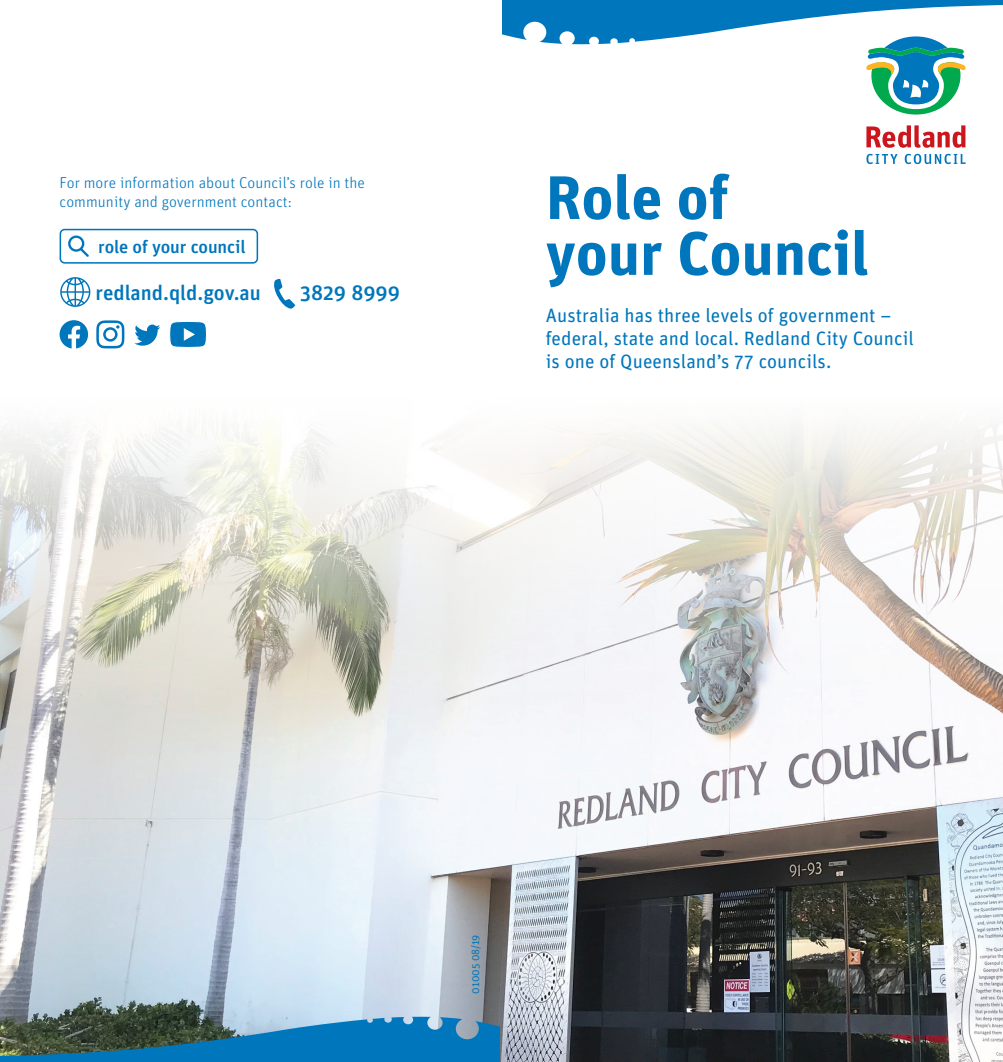
<style>
.page{position:relative;width:1003px;height:1062px;background:#fff}
.page>*{position:absolute;margin:0;border:0;box-sizing:border-box;transform-origin:0 0}
.t1{font:700 61.25px/55.8px "Unit Pro";letter-spacing:.005em;color:#0076bc}
.t2{font:500 21px "Unit Pro";color:#0076bc}
.t3{font:19.25px/23.1px "Unit Pro";letter-spacing:.005em;color:#0076bc}
.t4{font:500 18.03px "Unit Pro";letter-spacing:-.01em;color:#0076bc}
.t5{font:300 15.75px/19.2px "Unit Pro";letter-spacing:.005em;color:#0076bc}
.t6{font:10.5px "Unit Pro";color:#0076bc}
</style>
<div class="page">
<img style="left:0;top:426px;width:1002px;height:636px">
<svg style="left:866px;top:125px;width:99px;height:23px"></svg>
<svg style="left:866px;top:154px;width:31px;height:10px"></svg>
<svg style="left:904px;top:154px;width:61px;height:10px"></svg>
<div style="left:60px;top:229px;width:198px;height:35px;border:2px solid #0076bc;border-radius:4px"></div>
<div style="left:68px;top:235px;width:16px;height:17px;border:2px solid #0076bc;border-radius:50%"></div>
<svg style="left:78px;top:246px;width:11px;height:11px"></svg>
<svg style="left:60px;top:320px;width:28px;height:28px"></svg>
<svg style="left:96px;top:320px;width:28px;height:28px"></svg>
<svg style="left:134px;top:324px;width:26px;height:22px"></svg>
<svg style="left:169px;top:321px;width:38px;height:27px"></svg>
<svg style="left:502px;top:0;width:499px;height:115px"></svg>
<svg style="left:0;top:1016px;width:499px;height:46px;background:#2b7295"></svg>
<svg style="left:60px;top:277px;width:30px;height:30px"></svg>
<svg style="left:274px;top:279px;width:21px;height:30px"></svg>
<p class="t5" style="left:60px;top:173px;width:306px">For more information about Council’s role in the community and government contact:</p>
<p class="t4" style="left:98px;top:233px;width:149px">role of your council</p>
<p class="t2" style="left:95px;top:277px;width:167px">redland.qld.gov.au</p>
<p class="t2" style="left:300px;top:277px;width:101px">3829 8999</p>
<h1 class="t1" style="left:545px;top:166px;width:324px">Role of<br>your Council</h1>
<p class="t3" style="left:545px;top:303px;width:369px">Australia has three levels of government – federal, state and local. Redland City Council is one of Queensland’s 77 councils.</p>
<p class="t6" style="left:468px;top:993px;width:61px;rotate:-90deg">01005 08/19</p>
</div>
